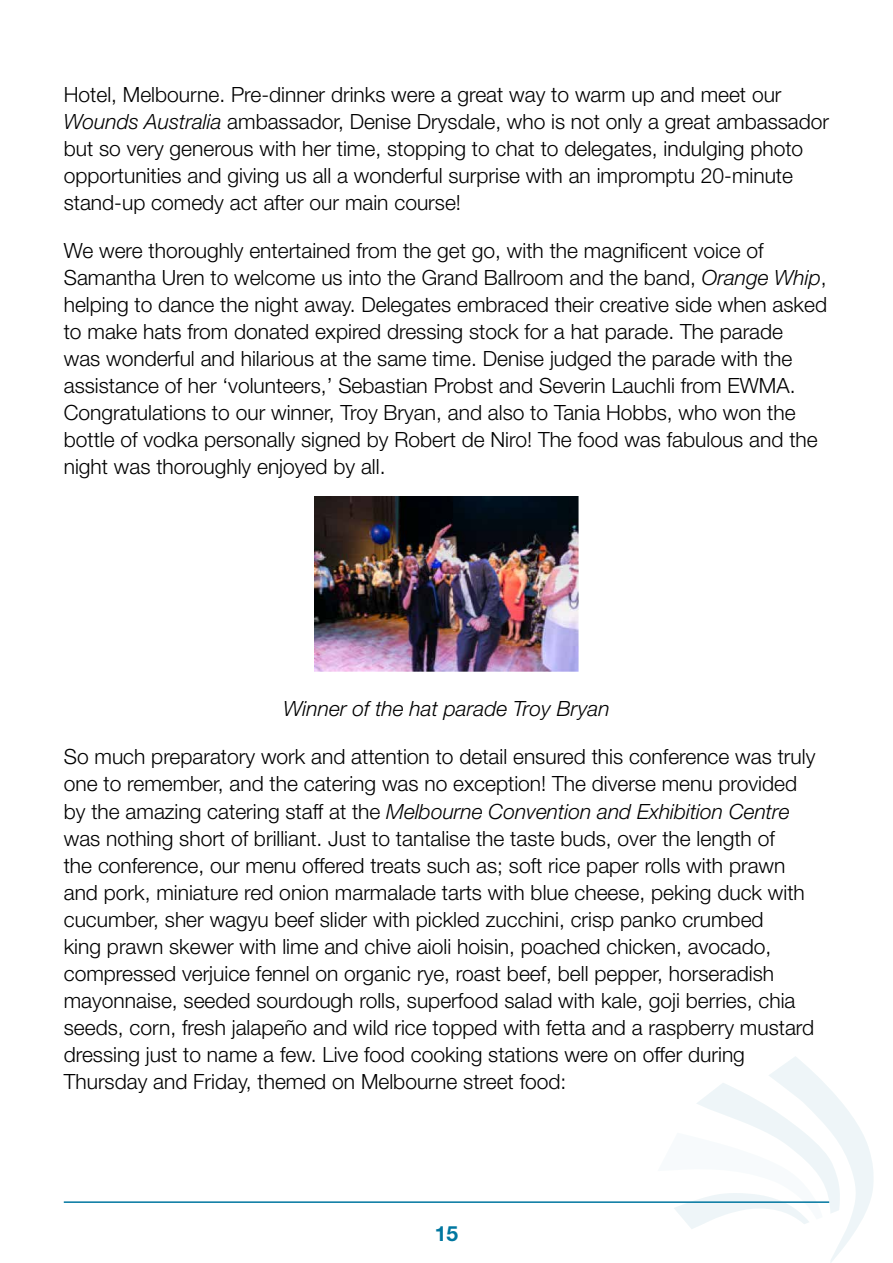
<style>
.page{position:relative;width:893px;height:1263px;background:#fff}
.page>*{position:absolute;margin:0;border:0;box-sizing:border-box;transform-origin:0 0}
.t1{font:300 21px/27px "Helvetica Neue";color:#000}
.t2{font:italic 300 21px "Helvetica Neue";color:#000}
.t3{font:700 21px "Helvetica Neue";color:#0077a0}
.s1{font-style:italic}
</style>
<div class="page">
<svg style="left:674px;top:1056px;width:199px;height:207px"></svg>
<hr style="left:64px;top:1201px;width:765px;height:2px;background:#0077a0">
<img style="left:315px;top:496px;width:263px;height:176px">
<p class="t1" style="left:64px;top:80px;width:767px">Hotel, Melbourne. Pre-dinner drinks were a great way to warm up and meet our <span class="s1">Wounds Australia</span> ambassador, Denise Drysdale, who is not only a great ambassador but so very generous with her time, stopping to chat to delegates, indulging photo opportunities and giving us all a wonderful surprise with an impromptu 20-minute stand-up comedy act after our main course!</p>
<p class="t1" style="left:64px;top:236px;width:765px">We were thoroughly entertained from the get go, with the magnificent voice of Samantha Uren to welcome us into the Grand Ballroom and the band, <span class="s1">Orange Whip</span>, helping to dance the night away. Delegates embraced their creative side when asked to make hats from donated expired dressing stock for a hat parade. The parade<br>was wonderful and hilarious at the same time. Denise judged the parade with the assistance of her ‘volunteers,’ Sebastian Probst and Severin Lauchli from EWMA.<br>Congratulations to our winner, Troy Bryan, and also to Tania Hobbs, who won the bottle of vodka personally signed by Robert de Niro! The food was fabulous and the night was thoroughly enjoyed by all.</p>
<p class="t2" style="left:283px;top:696px;width:328px">Winner of the hat parade Troy Bryan</p>
<p class="t1" style="left:64px;top:743px;width:753px">So much preparatory work and attention to detail ensured this conference was truly one to remember, and the catering was no exception! The diverse menu provided by the amazing catering staff at the <span class="s1">Melbourne Convention and Exhibition Centre </span>was nothing short of brilliant. Just to tantalise the taste buds, over the length of<br>the conference, our menu offered treats such as; soft rice paper rolls with prawn and pork, miniature red onion marmalade tarts with blue cheese, peking duck with cucumber, sher wagyu beef slider with pickled zucchini, crisp panko crumbed<br>king prawn skewer with lime and chive aioli hoisin, poached chicken, avocado, compressed verjuice fennel on organic rye, roast beef, bell pepper, horseradish mayonnaise, seeded sourdough rolls, superfood salad with kale, goji berries, chia seeds, corn, fresh jalapeño and wild rice topped with fetta and a raspberry mustard dressing just to name a few. Live food cooking stations were on offer during Thursday and Friday, themed on Melbourne street food:</p>
<p class="t3" style="left:435px;top:1221px;width:25px">15</p>
</div>
